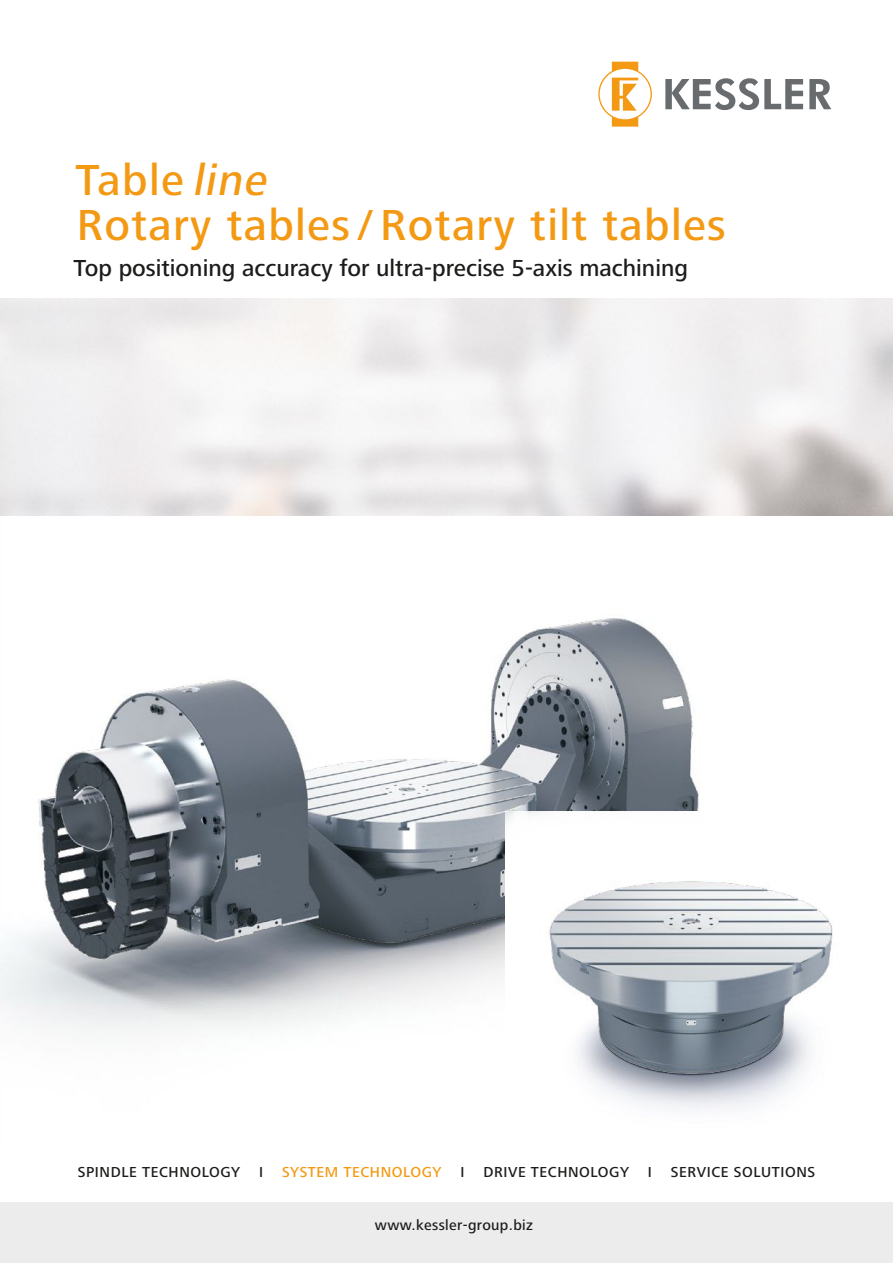
<style>
.page{position:relative;width:893px;height:1263px;background:#fff}
.page>*{position:absolute;margin:0;border:0;box-sizing:border-box;transform-origin:0 0}
.t1{font:500 45px/45px "Frutiger K2";letter-spacing:.035em;color:#f39913}
.t2{font:500 24px "Frutiger K2";letter-spacing:.005em;color:#1c1c1b}
.t3{font:500 15px "Frutiger K2";letter-spacing:.045em;color:#1c1c1b}
.t4{font:500 15px "Frutiger K2";letter-spacing:.045em;color:#f39913}
.s1{font-style:italic}
</style>
<div class="page">
<div style="left:0;top:1174px;width:893px;height:89px;background:#ececec"></div>
<svg style="left:598px;top:62px;width:54px;height:65px"></svg>
<svg style="left:665px;top:78px;width:166px;height:32px"></svg>
<img style="left:0;top:614px;width:893px;height:588px">
<img style="left:505px;top:812px;width:370px;height:338px">
<div style="left:0;top:1150px;width:893px;height:42px;background:#fff"></div>
<h1 class="t1" style="left:75px;top:158px;width:652px">Table <span class="s1">line<br></span>Rotary tables / Rotary tilt tables</h1>
<h2 class="t2" style="left:74px;top:255px;width:616px">Top positioning accuracy for ultra-precise 5-axis machining</h2>
<p class="t3" style="left:78px;top:1163px;width:164px">SPINDLE TECHNOLOGY</p>
<p class="t3" style="left:259px;top:1163px;width:5px">I</p>
<p class="t4" style="left:282px;top:1163px;width:161px">SYSTEM TECHNOLOGY</p>
<p class="t3" style="left:460px;top:1163px;width:5px">I</p>
<p class="t3" style="left:483px;top:1163px;width:147px">DRIVE TECHNOLOGY</p>
<p class="t3" style="left:648px;top:1163px;width:5px">I</p>
<p class="t3" style="left:671px;top:1163px;width:146px">SERVICE SOLUTIONS</p>
<p class="t3" style="left:375px;top:1217px;width:159px">www.kessler-group.biz</p>
</div>
